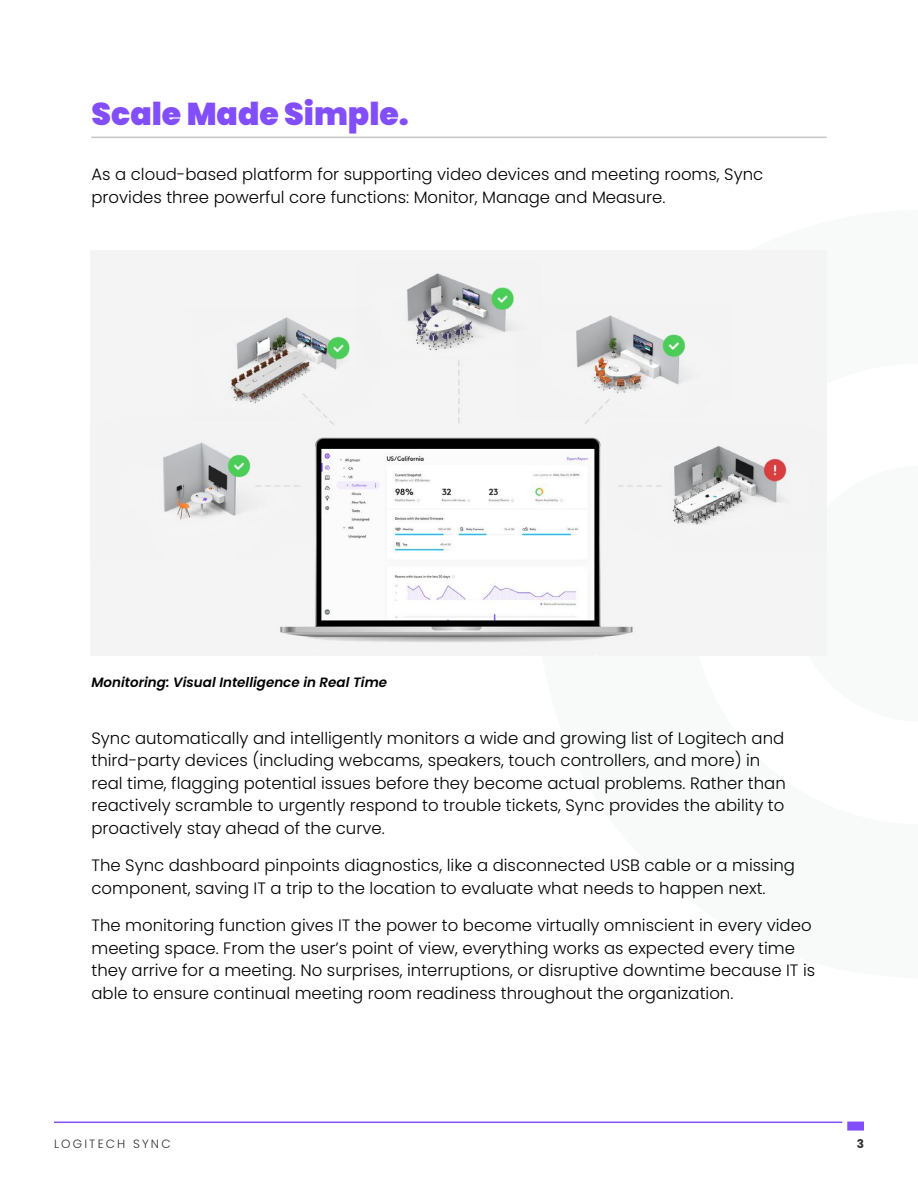
<style>
.page{position:relative;width:918px;height:1188px;background:#fff}
.page>*{position:absolute;margin:0;border:0;box-sizing:border-box;transform-origin:0 0}
.t1{font:900 31.5px "Poppins";color:#814ef9}
.t2{font:300 16.5px/22.5px "Poppins";color:#000}
.t3{font:italic 600 13.5px "Poppins";color:#000}
.t4{font:300 12px "Poppins";letter-spacing:.18em;color:#2e3031}
.t5{font:700 12px "Poppins";color:#2e3031}
</style>
<div class="page">
<hr style="left:54px;top:1122px;width:788px;height:1px;background:#814ef9">
<div style="left:847px;top:1122px;width:17px;height:9px;background:#814ef9"></div>
<hr style="left:92px;top:137px;width:734px;height:1px;background:#c3c5c7">
<img style="left:91px;top:250px;width:735px;height:405px">
<h1 class="t1" style="left:92px;top:95px;width:319px">Scale Made Simple.</h1>
<p class="t2" style="left:92px;top:163px;width:673px">As a cloud-based platform for supporting video devices and meeting rooms, Sync provides three powerful core functions: Monitor, Manage and Measure.</p>
<p class="t3" style="left:92px;top:675px;width:297px">Monitoring: Visual Intelligence in Real Time</p>
<p class="t2" style="left:92px;top:727px;width:696px">Sync automatically and intelligently monitors a wide and growing list of Logitech and third-party devices (including webcams, speakers, touch controllers, and more) in real time, flagging potential issues before they become actual problems. Rather than reactively scramble to urgently respond to trouble tickets, Sync provides the ability to proactively stay ahead of the curve.</p>
<p class="t2" style="left:92px;top:854px;width:705px">The Sync dashboard pinpoints diagnostics, like a disconnected USB cable or a missing component, saving IT a trip to the location to evaluate what needs to happen next.</p>
<p class="t2" style="left:92px;top:914px;width:725px">The monitoring function gives IT the power to become virtually omniscient in every video meeting space. From the user’s point of view, everything works as expected every time they arrive for a meeting. No surprises, interruptions, or disruptive downtime because IT is able to ensure continual meeting room readiness throughout the organization.</p>
<p class="t4" style="left:54px;top:1136px;width:118px">LOGITECH SYNC</p>
<p class="t5" style="left:857px;top:1136px;width:9px">3</p>
</div>
